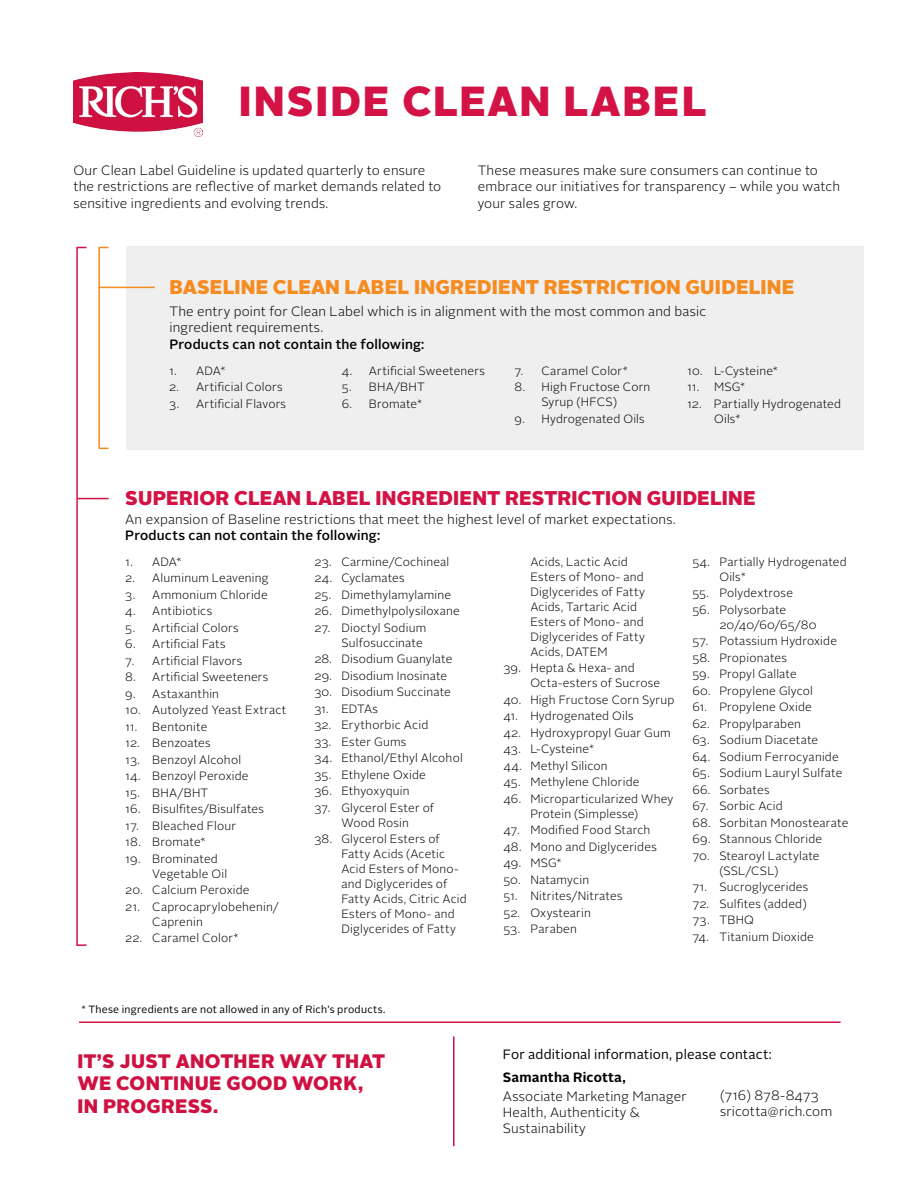
<style>
.page{position:relative;width:918px;height:1188px;background:#fff}
.page>*{position:absolute;margin:0;border:0;box-sizing:border-box;transform-origin:0 0}
.t1{font:900 42px "Alright Sans";letter-spacing:.045em;color:#d31245}
.t2{font:900 19.8px "Alright Sans";letter-spacing:.01em;color:#f68b1f}
.t3{font:900 19.8px "Alright Sans";letter-spacing:.01em;color:#d31245}
.t4{font:900 19.5px/22.5px "Alright Sans";letter-spacing:.01em;color:#cf1141}
.t5{font:300 13.5px/16.2px "Alright Sans";letter-spacing:.01em;color:#000}
.t6{font:500 13.5px "Alright Sans";letter-spacing:.01em;color:#000}
.t7{font:13.5px "Alright Sans";letter-spacing:.01em;color:#000}
.t8{font:700 13.5px "Alright Sans";letter-spacing:.015em;color:#000}
.t9{font:300 12px/15px "Alright Sans";letter-spacing:.015em;color:#000}
.t10{font:10.5px "Alright Sans";letter-spacing:.02em;color:#000}
</style>
<div class="page">
<div style="left:126px;top:246px;width:737px;height:203px;background:#efeff0"></div>
<img style="left:74px;top:72px;width:128px;height:64px">
<hr style="left:79px;top:1021px;width:762px;height:2px;background:#d31245">
<hr style="left:453px;top:1036px;width:2px;height:110px;background:#d31245">
<div style="left:98px;top:247px;width:11px;height:202px;border:2px solid #fff"></div>
<div style="left:76px;top:247px;width:11px;height:699px;border:2px solid #d31245"></div>
<hr style="left:98px;top:287px;width:57px;height:1px;background:#f68b1f">
<hr style="left:77px;top:498px;width:32px;height:1px;background:#d31245">
<h1 class="t1" style="left:239px;top:71px;width:469px">INSIDE CLEAN LABEL</h1>
<p class="t5" style="left:74px;top:163px;width:369px">Our Clean Label Guideline is updated quarterly to ensure the restrictions are reflective of market demands related to sensitive ingredients and evolving trends.</p>
<p class="t5" style="left:478px;top:163px;width:364px">These measures make sure consumers can continue to embrace our initiatives for transparency – while you watch your sales grow.</p>
<h2 class="t2" style="left:169px;top:273px;width:626px">BASELINE CLEAN LABEL INGREDIENT RESTRICTION GUIDELINE</h2>
<p class="t5" style="left:169px;top:304px;width:538px">The entry point for Clean Label which is in alignment with the most common and basic ingredient requirements.</p>
<p class="t6" style="left:169px;top:335px;width:256px">Products can not contain the following:</p>
<p class="t9" style="left:169px;top:363px;width:58px">1. ADA*</p>
<p class="t9" style="left:169px;top:380px;width:115px">2. Artificial Colors</p>
<p class="t9" style="left:169px;top:396px;width:118px">3. Artificial Flavors</p>
<p class="t9" style="left:342px;top:363px;width:145px">4. Artificial Sweeteners</p>
<p class="t9" style="left:342px;top:380px;width:85px">5. BHA/BHT</p>
<p class="t9" style="left:342px;top:396px;width:82px">6. Bromate*</p>
<p class="t9" style="left:515px;top:363px;width:115px">7. Caramel Color*</p>
<p class="t9" style="left:515px;top:380px;width:137px;text-align:center">8. High Fructose Corn<br>Syrup (HFCS)</p>
<p class="t9" style="left:515px;top:411px;width:132px">9. Hydrogenated Oils</p>
<p class="t9" style="left:687px;top:363px;width:92px">10. L-Cysteine*</p>
<p class="t9" style="left:687px;top:380px;width:60px">11. MSG*</p>
<p class="t9" style="left:714px;top:396px;width:128px;text-indent:-27px">12. Partially Hydrogenated<br>Oils*</p>
<h2 class="t3" style="left:125px;top:484px;width:632px">SUPERIOR CLEAN LABEL INGREDIENT RESTRICTION GUIDELINE</h2>
<p class="t5" style="left:125px;top:511px;width:552px">An expansion of Baseline restrictions that meet the highest level of market expectations.</p>
<p class="t6" style="left:125px;top:526px;width:256px">Products can not contain the following:</p>
<p class="t9" style="left:125px;top:554px;width:58px">1. ADA*</p>
<p class="t9" style="left:125px;top:571px;width:145px">2. Aluminum Leavening</p>
<p class="t9" style="left:125px;top:587px;width:144px">3. Ammonium Chloride</p>
<p class="t9" style="left:125px;top:604px;width:88px">4. Antibiotics</p>
<p class="t9" style="left:125px;top:620px;width:115px">5. Artificial Colors</p>
<p class="t9" style="left:125px;top:637px;width:102px">6. Artificial Fats</p>
<p class="t9" style="left:125px;top:653px;width:118px">7. Artificial Flavors</p>
<p class="t9" style="left:125px;top:670px;width:145px">8. Artificial Sweeteners</p>
<p class="t9" style="left:125px;top:686px;width:95px">9. Astaxanthin</p>
<p class="t9" style="left:125px;top:703px;width:163px">10. Autolyzed Yeast Extract</p>
<p class="t9" style="left:125px;top:719px;width:84px">11. Bentonite</p>
<p class="t9" style="left:125px;top:736px;width:87px">12. Benzoates</p>
<p class="t9" style="left:125px;top:752px;width:117px">13. Benzoyl Alcohol</p>
<p class="t9" style="left:125px;top:769px;width:125px">14. Benzoyl Peroxide</p>
<p class="t9" style="left:125px;top:785px;width:85px">15. BHA/BHT</p>
<p class="t9" style="left:125px;top:802px;width:140px">16. Bisulfites/Bisulfates</p>
<p class="t9" style="left:125px;top:818px;width:112px">17. Bleached Flour</p>
<p class="t9" style="left:125px;top:835px;width:82px">18. Bromate*</p>
<p class="t9" style="left:152px;top:851px;width:76px;text-indent:-27px">19. Brominated<br>Vegetable Oil</p>
<p class="t9" style="left:125px;top:883px;width:126px">20. Calcium Peroxide</p>
<p class="t9" style="left:152px;top:899px;width:128px;text-indent:-27px">21. Caprocaprylobehenin/<br>Caprenin</p>
<p class="t9" style="left:125px;top:931px;width:115px">22. Caramel Color*</p>
<p class="t9" style="left:314px;top:554px;width:137px">23. Carmine/Cochineal</p>
<p class="t9" style="left:314px;top:571px;width:92px">24. Cyclamates</p>
<p class="t9" style="left:314px;top:587px;width:138px">25. Dimethylamylamine</p>
<p class="t9" style="left:314px;top:604px;width:147px">26. Dimethylpolysiloxane</p>
<p class="t9" style="left:314px;top:620px;width:113px;text-align:right">27. Dioctyl Sodium<br>Sulfosuccinate</p>
<p class="t9" style="left:314px;top:652px;width:140px">28. Disodium Guanylate</p>
<p class="t9" style="left:314px;top:668px;width:134px">29. Disodium Inosinate</p>
<p class="t9" style="left:314px;top:685px;width:138px">30. Disodium Succinate</p>
<p class="t9" style="left:314px;top:701px;width:65px">31. EDTAs</p>
<p class="t9" style="left:314px;top:718px;width:115px">32. Erythorbic Acid</p>
<p class="t9" style="left:314px;top:734px;width:93px">33. Ester Gums</p>
<p class="t9" style="left:314px;top:751px;width:150px">34. Ethanol/Ethyl Alcohol</p>
<p class="t9" style="left:314px;top:767px;width:113px">35. Ethylene Oxide</p>
<p class="t9" style="left:314px;top:784px;width:97px">36. Ethyoxyquin</p>
<p class="t9" style="left:314px;top:800px;width:121px;text-align:center">37. Glycerol Ester of<br>Wood Rosin</p>
<p class="t9" style="left:341px;top:832px;width:127px;text-indent:-27px">38. Glycerol Esters of<br>Fatty Acids (Acetic<br>Acid Esters of Mono&shy;and Diglycerides of<br>Fatty Acids, Citric Acid<br>Esters of Mono- and<br>Diglycerides of Fatty</p>
<p class="t10" style="left:81px;top:1002px;width:305px">* These ingredients are not allowed in any of Rich’s products.</p>
<h3 class="t4" style="left:77px;top:1050px;width:309px">IT’S JUST ANOTHER WAY THAT<br>WE CONTINUE GOOD WORK,<br>IN PROGRESS.</h3>
<p class="t9" style="left:530px;top:554px;width:116px">Acids, Lactic Acid<br>Esters of Mono- and<br>Diglycerides of Fatty<br>Acids, Tartaric Acid<br>Esters of Mono- and<br>Diglycerides of Fatty<br>Acids, DATEM</p>
<p class="t9" style="left:530px;top:661px;width:131px;text-indent:-27px">39. Hepta &amp; Hexa- and<br>Octa-esters of Sucrose</p>
<p class="t9" style="left:503px;top:692px;width:173px">40. High Fructose Corn Syrup</p>
<p class="t9" style="left:503px;top:709px;width:132px">41. Hydrogenated Oils</p>
<p class="t9" style="left:503px;top:725px;width:169px">42. Hydroxypropyl Guar Gum</p>
<p class="t9" style="left:503px;top:742px;width:92px">43. L-Cysteine*</p>
<p class="t9" style="left:503px;top:758px;width:106px">44. Methyl Silicon</p>
<p class="t9" style="left:503px;top:775px;width:138px">45. Methylene Chloride</p>
<p class="t9" style="left:530px;top:791px;width:145px;text-indent:-27px">46. Microparticularized Whey<br>Protein (Simplesse)</p>
<p class="t9" style="left:503px;top:823px;width:149px">47. Modified Food Starch</p>
<p class="t9" style="left:503px;top:839px;width:155px">48. Mono and Diglycerides</p>
<p class="t9" style="left:503px;top:856px;width:60px">49. MSG*</p>
<p class="t9" style="left:503px;top:872px;width:87px">50. Natamycin</p>
<p class="t9" style="left:503px;top:889px;width:121px">51. Nitrites/Nitrates</p>
<p class="t9" style="left:503px;top:905px;width:89px">52. Oxystearin</p>
<p class="t9" style="left:503px;top:922px;width:75px">53. Paraben</p>
<p class="t9" style="left:719px;top:554px;width:129px;text-indent:-27px">54. Partially Hydrogenated<br>Oils*</p>
<p class="t9" style="left:692px;top:586px;width:102px">55. Polydextrose</p>
<p class="t9" style="left:719px;top:602px;width:99px;text-indent:-27px">56. Polysorbate<br>20/40/60/65/80</p>
<p class="t9" style="left:692px;top:634px;width:146px">57. Potassium Hydroxide</p>
<p class="t9" style="left:692px;top:650px;width:96px">58. Propionates</p>
<p class="t9" style="left:692px;top:667px;width:106px">59. Propyl Gallate</p>
<p class="t9" style="left:692px;top:683px;width:122px">60. Propylene Glycol</p>
<p class="t9" style="left:692px;top:700px;width:121px">61. Propylene Oxide</p>
<p class="t9" style="left:692px;top:716px;width:110px">62. Propylparaben</p>
<p class="t9" style="left:692px;top:733px;width:127px">63. Sodium Diacetate</p>
<p class="t9" style="left:692px;top:749px;width:148px">64. Sodium Ferrocyanide</p>
<p class="t9" style="left:692px;top:766px;width:152px">65. Sodium Lauryl Sulfate</p>
<p class="t9" style="left:692px;top:782px;width:79px">66. Sorbates</p>
<p class="t9" style="left:692px;top:799px;width:92px">67. Sorbic Acid</p>
<p class="t9" style="left:692px;top:815px;width:158px">68. Sorbitan Monostearate</p>
<p class="t9" style="left:692px;top:832px;width:131px">69. Stannous Chloride</p>
<p class="t9" style="left:719px;top:848px;width:102px;text-indent:-27px">70. Stearoyl Lactylate (SSL/CSL)</p>
<p class="t9" style="left:692px;top:880px;width:117px">71. Sucroglycerides</p>
<p class="t9" style="left:692px;top:896px;width:116px">72. Sulfites (added)</p>
<p class="t9" style="left:692px;top:913px;width:63px">73. TBHQ</p>
<p class="t9" style="left:692px;top:929px;width:123px">74. Titanium Dioxide</p>
<p class="t7" style="left:503px;top:1045px;width:270px">For additional information, please contact:</p>
<p class="t8" style="left:503px;top:1067px;width:124px">Samantha Ricotta,</p>
<p class="t5" style="left:503px;top:1088px;width:185px">Associate Marketing Manager<br>Health, Authenticity &amp;<br>Sustainability</p>
<p class="t5" style="left:720px;top:1088px;width:114px">(716) 878-8473 sricotta@rich.com</p>
</div>
